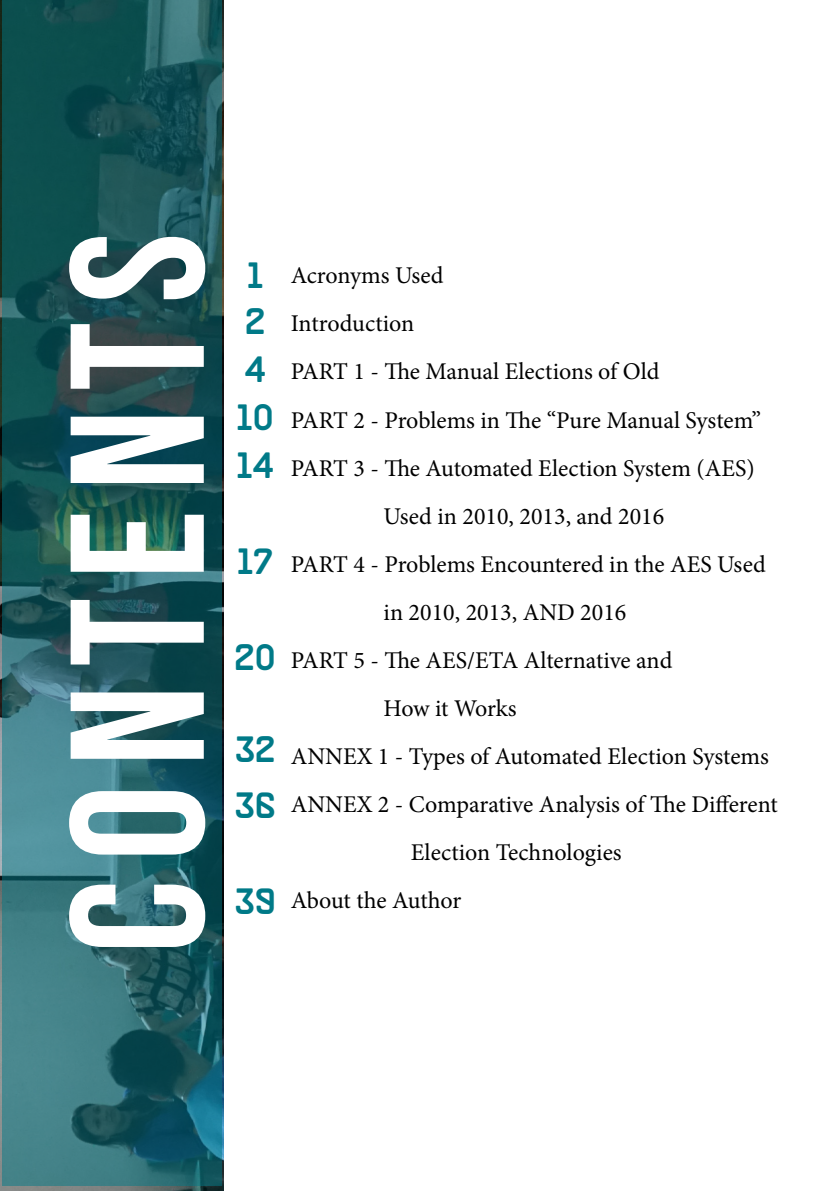
<style>
.page{position:relative;width:840px;height:1191px;background:#fff}
.page>*{position:absolute;margin:0;border:0;box-sizing:border-box;transform-origin:0 0}
.t1{font:190px "Bebas Neue";letter-spacing:.1em;color:#fff}
.t2{font:32px/47.4px "Track";color:#007a88;text-align:center}
.t3{font:24px "Minion Pro";color:#000}
</style>
<div class="page">
<img style="left:0;top:0;width:223px;height:1191px">
<svg style="left:3px;top:0;width:219px;height:1186px"></svg>
<h1 class="t1" style="left:34px;top:953px;width:722px;rotate:-90deg">CONTENTS</h1>
<h2 class="t2" style="left:237px;top:252px;width:38px">1<br>2<br>4<br>10<br>14</h2>
<h2 class="t2" style="left:237px;top:538px;width:37px">17</h2>
<h2 class="t2" style="left:235px;top:634px;width:42px">20</h2>
<h2 class="t2" style="left:235px;top:722px;width:42px;line-height:56px;text-align:left">32<br>36</h2>
<h2 class="t2" style="left:235px;top:878px;width:42px">39</h2>
<p class="t3" style="left:291px;top:260px;width:154px">Acronyms Used</p>
<p class="t3" style="left:291px;top:308px;width:125px">Introduction</p>
<p class="t3" style="left:291px;top:356px;width:370px">PART 1 - The Manual Elections of Old</p>
<p class="t3" style="left:291px;top:404px;width:471px">PART 2 - Problems in The “Pure Manual System”</p>
<p class="t3" style="left:291px;top:452px;width:465px">PART 3 - The Automated Election System (AES)</p>
<p class="t3" style="left:383px;top:500px;width:282px">Used in 2010, 2013, and 2016</p>
<p class="t3" style="left:291px;top:548px;width:476px">PART 4 - Problems Encountered in the AES Used</p>
<p class="t3" style="left:383px;top:596px;width:244px">in 2010, 2013, AND 2016</p>
<p class="t3" style="left:291px;top:644px;width:383px">PART 5 - The AES/ETA Alternative and</p>
<p class="t3" style="left:383px;top:692px;width:134px">How it Works</p>
<p class="t3" style="left:291px;top:740px;width:479px">ANNEX 1 - Types of Automated Election Systems</p>
<p class="t3" style="left:291px;top:788px;width:488px">ANNEX 2 - Comparative Analysis of The Different</p>
<p class="t3" style="left:410px;top:836px;width:212px">Election Technologies</p>
<p class="t3" style="left:291px;top:884px;width:172px">About the Author</p>
</div>
